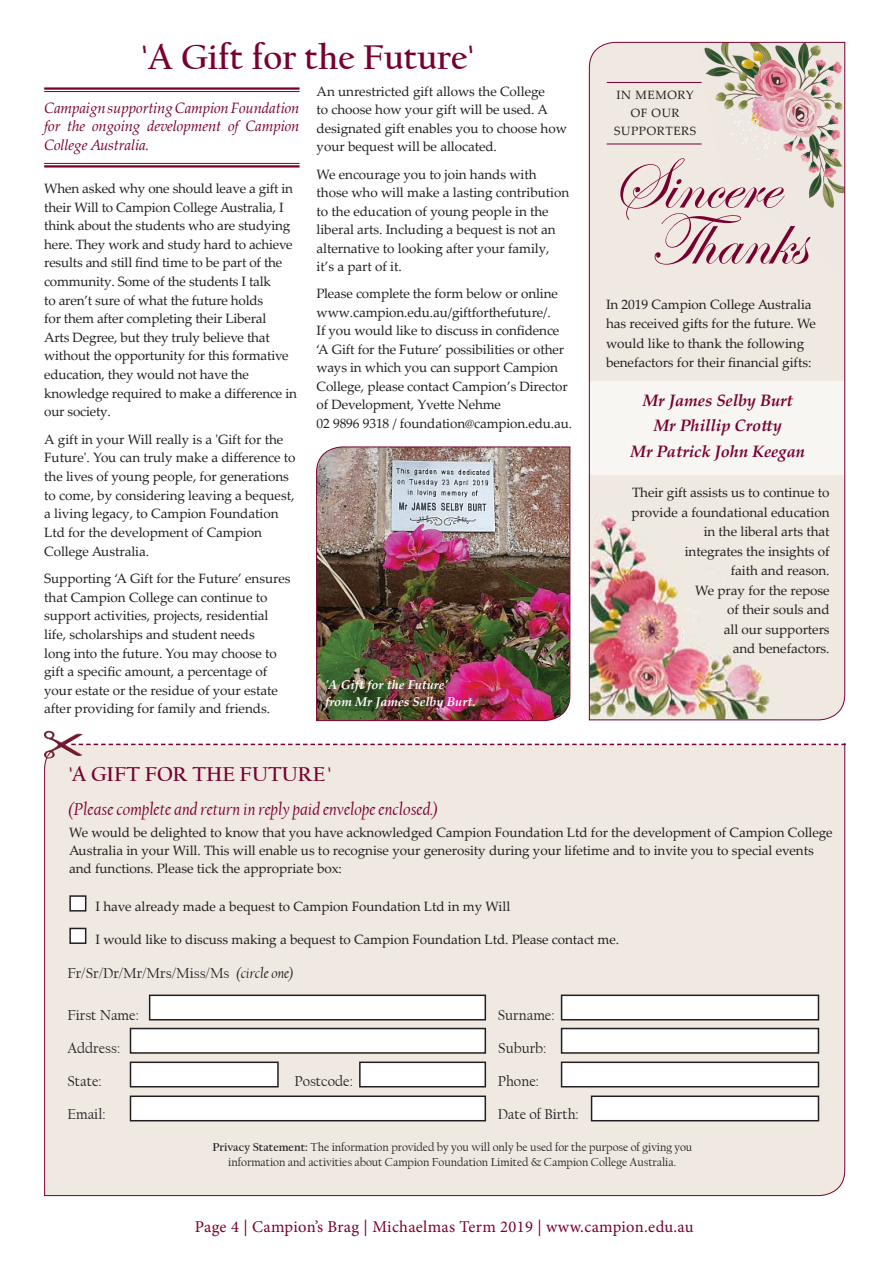
<style>
.page{position:relative;width:887px;height:1265px;background:#fff}
.page>*{position:absolute;margin:0;border:0;box-sizing:border-box;transform-origin:0 0}
.Body_Copy{font:74.4px "Edwardian Script ITC";letter-spacing:-.005em;color:#780031}
.Maroon_Heading{font:700 36px "Californian FB";color:#780031}
.t1{font:700 21px "Californian FB";color:#780031}
.t2{font:italic 18px "Californian FB";color:#780031}
.t3{font:16.5px "Minion Pro";letter-spacing:.015em;color:#780031}
.Body_Copy-2{font:italic 700 16.5px "Palatino Linotype";letter-spacing:-.005em;color:#780031}
.t4{font:15px "Californian FB";color:#231f20}
.Maroon_Italic_Introd{font:italic 15px/18.8px "Palatino Linotype";letter-spacing:-.01em;color:#780031;text-align:justify}
.Body_Copy-3{font:13.5px/18.6px "Palatino Linotype";letter-spacing:-.005em;color:#231f20}
.Photo_Caption{font:italic 700 12.75px/16.5px "Palatino Linotype";color:#fff}
.Body_Copy-4{font:12px/15px "Californian FB";letter-spacing:-.005em;color:#231f20;text-align:center}
.Body_Copy-5{font:12px/18px "Palatino Linotype";letter-spacing:.05em;color:#231f20;text-align:center}
.s1{font-style:italic}
.s2{font-weight:700}
</style>
<div class="page">
<hr style="left:44px;top:87px;width:255px;height:3px;background:#780031">
<hr style="left:44px;top:91px;width:255px;height:1px;background:#780031">
<hr style="left:44px;top:163px;width:255px;height:1px;background:#780031">
<hr style="left:44px;top:165px;width:255px;height:2px;background:#780031">
<div style="left:44px;top:745px;width:801px;height:451px;background:#efe9e2"></div>
<div style="left:70px;top:896px;width:16px;height:14px;background:#fff"></div>
<div style="left:69px;top:895px;width:17px;height:16px;border:2px solid #231f20"></div>
<div style="left:150px;top:995px;width:335px;height:24px;background:#fff"></div>
<div style="left:149px;top:994px;width:337px;height:26px;border:2px solid #231f20"></div>
<div style="left:130px;top:1028px;width:355px;height:25px;background:#fff"></div>
<div style="left:130px;top:1027px;width:356px;height:26px;border:2px solid #231f20"></div>
<div style="left:130px;top:1062px;width:148px;height:24px;background:#fff"></div>
<div style="left:130px;top:1061px;width:148px;height:26px;border:2px solid #231f20"></div>
<div style="left:360px;top:1062px;width:125px;height:24px;background:#fff"></div>
<div style="left:359px;top:1061px;width:127px;height:26px;border:2px solid #231f20"></div>
<div style="left:561px;top:995px;width:257px;height:24px;background:#fff"></div>
<div style="left:560px;top:994px;width:258px;height:26px;border:2px solid #231f20"></div>
<div style="left:561px;top:1028px;width:257px;height:25px;background:#fff"></div>
<div style="left:560px;top:1027px;width:258px;height:26px;border:2px solid #231f20"></div>
<div style="left:561px;top:1062px;width:257px;height:24px;background:#fff"></div>
<div style="left:560px;top:1061px;width:258px;height:26px;border:2px solid #231f20"></div>
<div style="left:130px;top:1096px;width:355px;height:24px;background:#fff"></div>
<div style="left:130px;top:1095px;width:356px;height:26px;border:2px solid #231f20"></div>
<div style="left:591px;top:1096px;width:227px;height:24px;background:#fff"></div>
<div style="left:590px;top:1095px;width:228px;height:26px;border:2px solid #231f20"></div>
<div style="left:70px;top:928px;width:16px;height:15px;background:#fff"></div>
<div style="left:69px;top:927px;width:17px;height:17px;border:2px solid #231f20"></div>
<svg style="left:83px;top:743px;width:762px;height:2px"></svg>
<img style="left:43px;top:730px;width:40px;height:29px">
<svg style="left:588px;top:42px;width:257px;height:678px;background:#e6dad3"></svg>
<img style="left:316px;top:446px;width:254px;height:275px">
<p class="Maroon_Heading" style="left:141px;top:37px;width:334px">'A Gift for the Future'</p>
<p class="Maroon_Italic_Introd" style="left:44px;top:98px;width:257px">Campaign supporting Campion Foundation for the ongoing development of Campion College Australia.</p>
<p class="Body_Copy-3" style="left:44px;top:178px;width:254px">When asked why one should leave a gift in their Will to Campion College Australia, I think about the students who are studying here. They work and study hard to achieve results and still find time to be part of the community. Some of the students I talk<br>to aren’t sure of what the future holds<br>for them after completing their Liberal<br>Arts Degree, but they truly believe that without the opportunity for this formative education, they would not have the knowledge required to make a difference in our society.</p>
<p class="Body_Copy-3" style="left:44px;top:429px;width:253px">A gift in your Will really is a 'Gift for the Future'. You can truly make a difference to the lives of young people, for generations to come, by considering leaving a bequest, a living legacy, to Campion Foundation Ltd for the development of Campion College Australia.</p>
<p class="Body_Copy-3" style="left:44px;top:568px;width:248px">Supporting ‘A Gift for the Future’ ensures that Campion College can continue to support activities, projects, residential life, scholarships and student needs<br>long into the future. You may choose to gift a specific amount, a percentage of your estate or the residue of your estate after providing for family and friends.</p>
<p class="Body_Copy-3" style="left:316px;top:81px;width:252px">An unrestricted gift allows the College<br>to choose how your gift will be used. A designated gift enables you to choose how your bequest will be allocated.</p>
<p class="Body_Copy-3" style="left:316px;top:164px;width:254px">We encourage you to join hands with those who will make a lasting contribution to the education of young people in the liberal arts. Including a bequest is not an alternative to looking after your family, it’s a part of it.</p>
<p class="Body_Copy-3" style="left:316px;top:284px;width:257px">Please complete the form below or online www.campion.edu.au/giftforthefuture/.<br>If you would like to discuss in confidence ‘A Gift for the Future’ possibilities or other ways in which you can support Campion College, please contact Campion’s Director of Development, Yvette Nehme<br>02 9896 9318 / foundation@campion.edu.au.</p>
<p class="Photo_Caption" style="left:325px;top:676px;width:152px">'A Gift for the Future' from Mr James Selby Burt.</p>
<p class="Body_Copy-5" style="left:614px;top:86px;width:83px">IN MEMORY<br>OF OUR<br>SUPPORTERS</p>
<p class="Body_Copy" style="left:610px;top:144px;width:169px">Sincere</p>
<p class="Body_Copy" style="left:648px;top:200px;width:158px">Thanks</p>
<p class="Body_Copy-3" style="left:605px;top:294px;width:211px;line-height:19.5px">In 2019 Campion College Australia has received gifts for the future. We would like to thank the following benefactors for their financial gifts:</p>
<p class="Body_Copy-2" style="left:642px;top:388px;width:151px">Mr James Selby Burt</p>
<p class="Body_Copy-2" style="left:653px;top:414px;width:129px">Mr Phillip Crotty</p>
<p class="Body_Copy-2" style="left:630px;top:439px;width:176px">Mr Patrick John Keegan</p>
<p class="Body_Copy-3" style="left:631px;top:482px;width:200px;line-height:19.5px;text-align:right">Their gift assists us to continue to provide a foundational education in the liberal arts that<br>integrates the insights of<br>faith and reason.<br>We pray for the repose<br>of their souls and<br>all our supporters<br>and benefactors.</p>
<p class="t1" style="left:69px;top:762px;width:264px">'A GIFT FOR THE FUTURE '</p>
<p class="t2" style="left:68px;top:798px;width:372px">(Please complete and return in reply paid envelope enclosed.)</p>
<p class="Body_Copy-3" style="left:69px;top:823px;width:764px;line-height:18px">We would be delighted to know that you have acknowledged Campion Foundation Ltd for the development of Campion College<br>Australia in your Will. This will enable us to recognise your generosity during your lifetime and to invite you to special events and functions. Please tick the appropriate box:</p>
<p class="Body_Copy-3" style="left:96px;top:896px;width:416px">I have already made a bequest to Campion Foundation Ltd in my Will</p>
<p class="Body_Copy-3" style="left:96px;top:929px;width:525px">I would like to discuss making a bequest to Campion Foundation Ltd. Please contact me.</p>
<p class="t4" style="left:67px;top:965px;width:228px">Fr/Sr/Dr/Mr/Mrs/Miss/Ms <span class="s1">(circle one)</span></p>
<p class="t4" style="left:67px;top:1006px;width:73px">First Name:</p>
<p class="t4" style="left:497px;top:1006px;width:58px">Surname:</p>
<p class="t4" style="left:67px;top:1039px;width:54px">Address:</p>
<p class="t4" style="left:498px;top:1039px;width:50px">Suburb:</p>
<p class="t4" style="left:67px;top:1072px;width:36px">State:</p>
<p class="t4" style="left:294px;top:1072px;width:60px">Postcode:</p>
<p class="t4" style="left:497px;top:1072px;width:43px">Phone:</p>
<p class="t4" style="left:67px;top:1105px;width:40px">Email:</p>
<p class="t4" style="left:497px;top:1105px;width:83px">Date of Birth:</p>
<p class="Body_Copy-4" style="left:212px;top:1139px;width:481px"><span class="s2">Privacy Statement:</span> The information provided by you will only be used for the purpose of giving you information and activities about Campion Foundation Limited &amp; Campion College Australia.</p>
<p class="t3" style="left:195px;top:1215px;width:500px">Page 4 | Campion’s Brag | Michaelmas Term 2019 | www.campion.edu.au</p>
</div>
